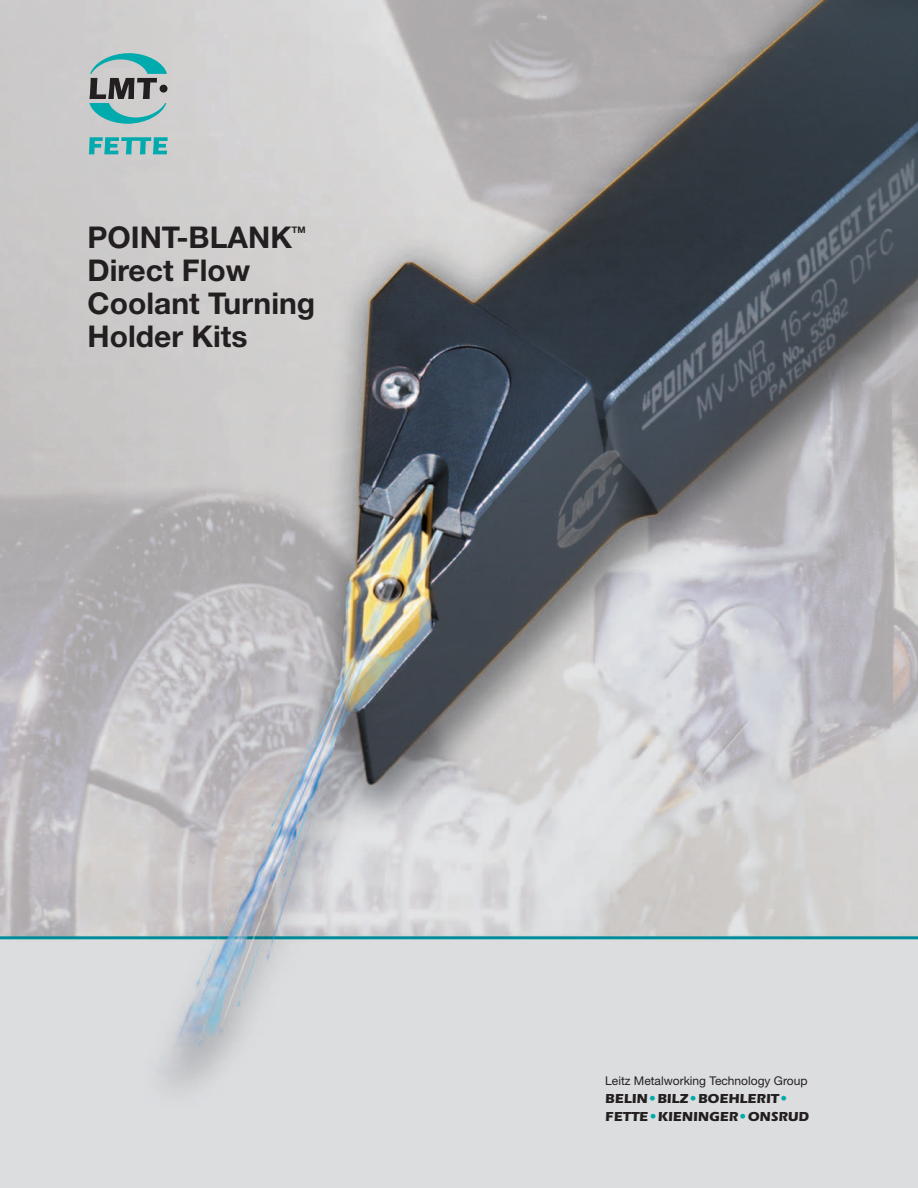
<style>
.page{position:relative;width:918px;height:1188px;background:#fff}
.page>*{position:absolute;margin:0;border:0;box-sizing:border-box;transform-origin:0 0}
.t1{font:700 30px/33px "Helvetica Neue";color:#231f20}
.t2{font:700 13.5px/18px "Itc Eras";color:#231f20}
.t3{font:12px "Helvetica Neue";color:#231f20}
.t4{font:700 9px "Helvetica Neue";color:#231f20}
.s1{font-family:"Helvetica Neue";color:#00aaad}
</style>
<div class="page">
<img style="left:0;top:0;width:918px;height:1188px">
<svg style="left:89px;top:53px;width:78px;height:71px;background:#88abab"></svg>
<svg style="left:89px;top:137px;width:79px;height:17px"></svg>
<p class="t1" style="left:88px;top:224px;width:206px">POINT-BLANK</p>
<p class="t4" style="left:292px;top:227px;width:15px">TM</p>
<p class="t1" style="left:88px;top:257px;width:229px">Direct Flow<br>Coolant Turning<br>Holder Kits</p>
<p class="t3" style="left:605px;top:1077px;width:204px">Leitz Metalworking Technology Group</p>
<p class="t2" style="left:605px;top:1091px;width:205px">BELIN<span class="s1">•</span>BILZ<span class="s1">•</span>BOEHLERIT<span class="s1">•<br></span>FETTE<span class="s1">•</span>KIENINGER<span class="s1">•</span>ONSRUD</p>
</div>
